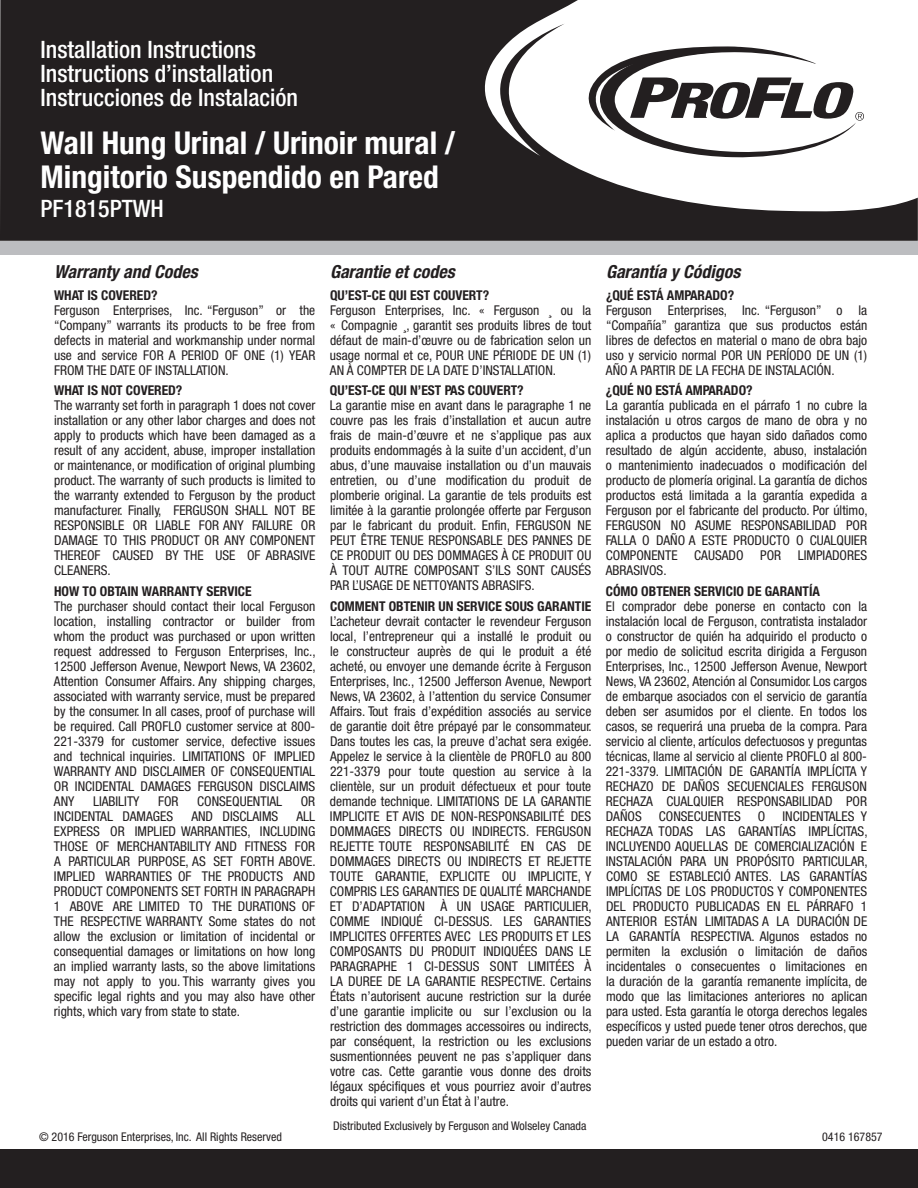
<style>
.page{position:relative;width:918px;height:1188px;background:#fff}
.page>*{position:absolute;margin:0;border:0;box-sizing:border-box;transform-origin:0 0}
.t1{font:700 condensed 31.5px/34.5px "Helvetica Neue LT Std";color:#fff}
.t2{font:500 condensed 24px/24px "Helvetica Neue LT Std";color:#fff}
.t3{font:italic 700 condensed 18px "Helvetica Neue LT Std";color:#231f20}
.t4{font:condensed 13.5px/15px "Helvetica Neue LT Std";color:#231f20;text-align:justify}
.t5{font:700 condensed 13.5px "Helvetica Neue LT Std";color:#231f20}
.t6{font:condensed 12px "Helvetica Neue LT Std";color:#231f20}
</style>
<div class="page">
<div style="left:0;top:1149px;width:918px;height:39px;background:#231f20"></div>
<svg style="left:0;top:0;width:918px;height:241px;fill:#231f20"></svg>
<div style="left:0;top:241px;width:918px;height:13px;background:#bcbdc0"></div>
<svg style="left:589px;top:47px;width:275px;height:110px"></svg>
<h2 class="t2" style="left:40px;top:37px;width:259px">Installation Instructions<br>Instructions d’installation<br>Instrucciones de Instalación</h2>
<h1 class="t1" style="left:40px;top:125px;width:416px">Wall Hung Urinal / Urinoir mural /<br>Mingitorio Suspendido en Pared</h1>
<h2 class="t2" style="left:40px;top:196px;width:125px">PF1815PTWH</h2>
<h3 class="t3" style="left:54px;top:261px;width:145px">Warranty and Codes</h3>
<p class="t5" style="left:54px;top:287px;width:105px">WHAT IS COVERED?</p>
<p class="t4" style="left:54px;top:303px;width:263px">Ferguson Enterprises, Inc. “Ferguson” or the “Company” warrants its products to be free from defects in material and workmanship under normal use and service FOR A PERIOD OF ONE (1) YEAR FROM THE DATE OF INSTALLATION.</p>
<p class="t5" style="left:54px;top:382px;width:130px">WHAT IS NOT COVERED?</p>
<p class="t4" style="left:54px;top:398px;width:263px">The warranty set forth in paragraph 1 does not cover installation or any other labor charges and does not apply to products which have been damaged as a result of any accident, abuse, improper installation or maintenance, or modification of original plumbing product. The warranty of such products is limited to the warranty extended to Ferguson by the product manufacturer. Finally, FERGUSON SHALL NOT BE RESPONSIBLE OR LIABLE FOR ANY FAILURE OR DAMAGE TO THIS PRODUCT OR ANY COMPONENT THEREOF CAUSED BY THE USE OF ABRASIVE CLEANERS.</p>
<p class="t5" style="left:54px;top:583px;width:199px">HOW TO OBTAIN WARRANTY SERVICE</p>
<p class="t4" style="left:54px;top:598px;width:263px;text-align:left">The purchaser should contact their local Ferguson location, installing contractor or builder from whom the product was purchased or upon written request addressed to Ferguson Enterprises, Inc., 12500 Jefferson Avenue, Newport News, VA 23602, Attention Consumer Affairs. Any shipping charges, associated with warranty service, must be prepared by the consumer. In all cases, proof of purchase will be required. Call PROFLO customer service at 800- 221-3379 for customer service, defective issues and technical inquiries. LIMITATIONS OF IMPLIED WARRANTY AND DISCLAIMER OF CONSEQUENTIAL OR INCIDENTAL DAMAGES FERGUSON DISCLAIMS ANY</p>
<p class="t4" style="left:93px;top:793px;width:48px">LIABILITY</p>
<p class="t4" style="left:158px;top:793px;width:22px">FOR</p>
<p class="t4" style="left:197px;top:793px;width:87px">CONSEQUENTIAL</p>
<p class="t4" style="left:301px;top:793px;width:16px">OR</p>
<p class="t4" style="left:54px;top:808px;width:121px">INCIDENTAL DAMAGES</p>
<p class="t4" style="left:191px;top:808px;width:88px">AND DISCLAIMS</p>
<p class="t4" style="left:54px;top:808px;width:263px;text-indent:243px">ALL EXPRESS OR IMPLIED WARRANTIES, INCLUDING THOSE OF MERCHANTABILITY AND FITNESS FOR A PARTICULAR PURPOSE, AS SET FORTH ABOVE.<br>IMPLIED WARRANTIES OF THE PRODUCTS AND PRODUCT COMPONENTS SET FORTH IN PARAGRAPH 1 ABOVE ARE LIMITED TO THE DURATIONS OF THE RESPECTIVE WARRANTY. Some states do not allow the exclusion or limitation of incidental or consequential damages or limitations on how long an implied warranty lasts, so the above limitations may not apply to you. This warranty gives you specific legal rights and you may also have other rights, which vary from state to state.</p>
<h3 class="t3" style="left:330px;top:261px;width:126px">Garantie et codes</h3>
<p class="t5" style="left:330px;top:287px;width:161px">QU’EST-CE QUI EST COUVERT?</p>
<p class="t4" style="left:330px;top:303px;width:263px">Ferguson Enterprises, Inc. « Ferguson ¸ ou la « Compagnie ¸, garantit ses produits libres de tout défaut de main-d’œuvre ou de fabrication selon un usage normal et ce, POUR UNE PÉRIODE DE UN (1)<br>AN À COMPTER DE LA DATE D’INSTALLATION.</p>
<p class="t5" style="left:330px;top:382px;width:195px">QU’EST-CE QUI N’EST PAS COUVERT?</p>
<p class="t4" style="left:330px;top:398px;width:263px">La garantie mise en avant dans le paragraphe 1 ne couvre pas les frais d’installation et aucun autre frais de main-d’œuvre et ne s’applique pas aux produits endommagés à la suite d’un accident, d’un abus, d’une mauvaise installation ou d’un mauvais entretien, ou d’une modification du produit de plomberie original. La garantie de tels produits est limitée à la garantie prolongée offerte par Ferguson par le fabricant du produit. Enfin, FERGUSON NE PEUT ÊTRE TENUE RESPONSABLE DES PANNES DE CE PRODUIT OU DES DOMMAGES À CE PRODUIT OU À TOUT AUTRE COMPOSANT S’ILS SONT CAUSÉS PAR L’USAGE DE NETTOYANTS ABRASIFS.</p>
<p class="t5" style="left:330px;top:598px;width:263px">COMMENT OBTENIR UN SERVICE SOUS GARANTIE</p>
<p class="t4" style="left:330px;top:613px;width:263px">L’acheteur devrait contacter le revendeur Ferguson local, l’entrepreneur qui a installé le produit ou le constructeur auprès de qui le produit a été acheté, ou envoyer une demande écrite à Ferguson Enterprises, Inc., 12500 Jefferson Avenue, Newport News, VA 23602, à l’attention du service Consumer Affairs. Tout frais d’expédition associés au service de garantie doit être prépayé par le consommateur.<br>Dans toutes les cas, la preuve d’achat sera exigée.<br>Appelez le service à la clientèle de PROFLO au 800<br>221-3379 pour toute question au service à la clientèle, sur un produit défectueux et pour toute demande technique. LIMITATIONS DE LA GARANTIE IMPLICITE ET AVIS DE NON-RESPONSABILITÉ DES DOMMAGES DIRECTS OU INDIRECTS. FERGUSON REJETTE TOUTE RESPONSABILITÉ EN CAS DE DOMMAGES DIRECTS OU INDIRECTS ET REJETTE TOUTE GARANTIE, EXPLICITE OU IMPLICITE, Y COMPRIS LES GARANTIES DE QUALITÉ MARCHANDE ET D’ADAPTATION À UN USAGE PARTICULIER, COMME INDIQUÉ CI-DESSUS. LES GARANTIES IMPLICITES OFFERTES AVEC LES PRODUITS ET LES COMPOSANTS DU PRODUIT INDIQUÉES DANS LE PARAGRAPHE 1 CI-DESSUS SONT LIMITÉES À LA DUREE DE LA GARANTIE RESPECTIVE. Certains États n’autorisent aucune restriction sur la durée d’une garantie implicite ou sur l’exclusion ou la restriction des dommages accessoires ou indirects, par conséquent, la restriction ou les exclusions susmentionnées peuvent ne pas s’appliquer dans votre cas. Cette garantie vous donne des droits légaux spécifiques et vous pourriez avoir d’autres droits qui varient d’un État à l’autre.</p>
<h3 class="t3" style="left:606px;top:261px;width:136px">Garantía y Códigos</h3>
<p class="t5" style="left:606px;top:287px;width:130px">¿QUÉ ESTÁ AMPARADO?</p>
<p class="t4" style="left:606px;top:303px;width:263px">Ferguson Enterprises, Inc. “Ferguson” o la “Compañía” garantiza que sus productos están libres de defectos en material o mano de obra bajo uso y servicio normal POR UN PERÍODO DE UN (1)<br>AÑO A PARTIR DE LA FECHA DE INSTALACIÓN.</p>
<p class="t5" style="left:606px;top:382px;width:148px">¿QUÉ NO ESTÁ AMPARADO?</p>
<p class="t4" style="left:606px;top:398px;width:263px">La garantía publicada en el párrafo 1 no cubre la instalación u otros cargos de mano de obra y no aplica a productos que hayan sido dañados como resultado de algún accidente, abuso, instalación o mantenimiento inadecuados o modificación del producto de plomería original. La garantía de dichos productos está limitada a la garantía expedida a Ferguson por el fabricante del producto. Por último, FERGUSON NO ASUME RESPONSABILIDAD POR FALLA O DAÑO A ESTE PRODUCTO O CUALQUIER COMPONENTE CAUSADO POR LIMPIADORES ABRASIVOS.</p>
<p class="t5" style="left:606px;top:583px;width:216px">CÓMO OBTENER SERVICIO DE GARANTÍA</p>
<p class="t4" style="left:606px;top:598px;width:263px">El comprador debe ponerse en contacto con la instalación local de Ferguson, contratista instalador o constructor de quién ha adquirido el producto o por medio de solicitud escrita dirigida a Ferguson Enterprises, Inc., 12500 Jefferson Avenue, Newport News, VA 23602, Atención al Consumidor. Los cargos de embarque asociados con el servicio de garantía deben ser asumidos por el cliente. En todos los casos, se requerirá una prueba de la compra. Para servicio al cliente, artículos defectuosos y preguntas técnicas, llame al servicio al cliente PROFLO al 800- 221-3379. LIMITACIÓN DE GARANTÍA IMPLÍCITA Y RECHAZO DE DAÑOS SECUENCIALES FERGUSON RECHAZA CUALQUIER RESPONSABILIDAD POR DAÑOS</p>
<p class="t4" style="left:606px;top:808px;width:263px;text-indent:177px">INCIDENTALES Y RECHAZA TODAS LAS GARANTÍAS IMPLÍCITAS, INCLUYENDO AQUELLAS DE COMERCIALIZACIÓN E INSTALACIÓN PARA UN PROPÓSITO PARTICULAR, COMO SE ESTABLECIÓ ANTES. LAS GARANTÍAS IMPLÍCITAS DE LOS PRODUCTOS Y COMPONENTES DEL PRODUCTO PUBLICADAS EN EL PÁRRAFO 1<br>ANTERIOR ESTÁN LIMITADAS A LA DURACIÓN DE LA GARANTÍA RESPECTIVA. Algunos estados no permiten la exclusión o limitación de daños incidentales o consecuentes o limitaciones en la duración de la garantía remanente implícita, de modo que las limitaciones anteriores no aplican para usted. Esta garantía le otorga derechos legales específicos y usted puede tener otros derechos, que pueden variar de un estado a otro.</p>
<p class="t4" style="left:659px;top:808px;width:84px">CONSECUENTES</p>
<p class="t4" style="left:758px;top:808px;width:9px">O</p>
<p class="t6" style="left:333px;top:1119px;width:255px">Distributed Exclusively by Ferguson and Wolseley Canada</p>
<p class="t6" style="left:39px;top:1129px;width:244px">© 2016 Ferguson Enterprises, Inc. All Rights Reserved</p>
<p class="t6" style="left:822px;top:1129px;width:62px">0416 167857</p>
</div>
